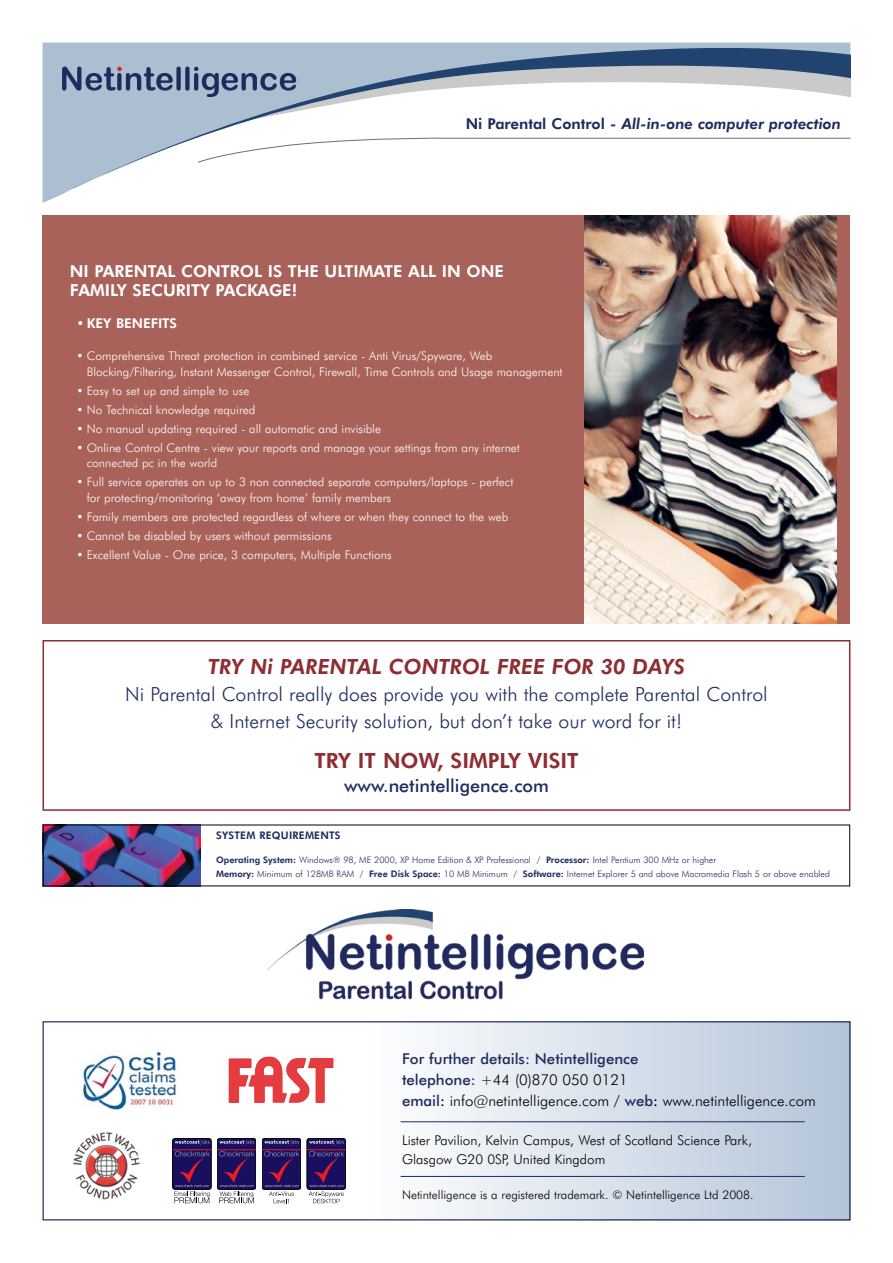
<style>
.page{position:relative;width:893px;height:1263px;background:#fff}
.page>*{position:absolute;margin:0;border:0;box-sizing:border-box;transform-origin:0 0}
.t1{font:italic 800 21px "Futura BT";color:#8e2d32}
.t2{font:800 21px "Futura BT";color:#8e2d32}
.t3{font:300 19.5px/26.7px "Futura BT";color:#1f2b5f;text-align:center}
.t4{font:500 18px "Futura BT";color:#1f2b5f}
.t5{font:800 16.5px/19.5px "Futura BT";color:#fff}
.t6{font:300 15px/21px "Futura BT";color:#000}
.t7{font:italic 800 15px "Futura BT";color:#1f2b5f}
.t8{font:300 13.5px/18.6px "Futura BT";color:#000}
.t9{font:800 13.5px "Futura BT";color:#fff}
.t10{font:300 12px/15.9px "Futura BT";color:#fff}
.t11{font:300 12px "Futura BT";color:#000}
.t12{font:800 10.5px "Futura BT";letter-spacing:.025em;color:#1f2b5f}
.t13{font:300 9px/13.5px "Futura BT";color:#1f2b5f}
.s1{font-style:normal}
.s2{font-weight:800}
.s3{font-weight:500;color:#1f2b5f}
.s4{font-weight:500}
</style>
<div class="page">
<div style="left:43px;top:43px;width:15px;height:160px;background:#acbfd0"></div>
<svg style="left:57px;top:43px;width:793px;height:153px"></svg>
<svg style="left:62px;top:60px;width:788px;height:63px"></svg>
<svg style="left:197px;top:137px;width:654px;height:26px"></svg>
<div style="left:43px;top:215px;width:807px;height:408px;background:#a8625a"></div>
<img style="left:584px;top:215px;width:253px;height:408px">
<div style="left:43px;top:640px;width:807px;height:171px;border:2px solid #8e2d32"></div>
<img style="left:45px;top:827px;width:156px;height:57px">
<img style="left:267px;top:910px;width:377px;height:90px">
<div style="left:365px;top:1021px;width:485px;height:199px;background:linear-gradient(to right,#fff,#b3c4d9)"></div>
<div style="left:43px;top:1021px;width:807px;height:199px;border:1px solid #1f2b5f"></div>
<img style="left:73px;top:1132px;width:67px;height:68px">
<img style="left:83px;top:1050px;width:93px;height:60px">
<img style="left:248px;top:1056px;width:52px;height:47px">
<svg style="left:173px;top:1138px;width:38px;height:51px"></svg>
<div style="left:173px;top:1138px;width:38px;height:51px;border:1px solid #000;border-radius:3px"></div>
<hr style="left:173px;top:1149px;width:38px;height:1px;background:#ed1c24">
<svg style="left:175px;top:1140px;width:35px;height:5px"></svg>
<svg style="left:174px;top:1151px;width:36px;height:52px"></svg>
<svg style="left:217px;top:1138px;width:39px;height:51px"></svg>
<div style="left:217px;top:1138px;width:39px;height:51px;border:1px solid #000;border-radius:3px"></div>
<hr style="left:217px;top:1149px;width:39px;height:1px;background:#ed1c24">
<svg style="left:220px;top:1140px;width:34px;height:5px"></svg>
<svg style="left:219px;top:1151px;width:35px;height:52px"></svg>
<svg style="left:262px;top:1138px;width:39px;height:51px"></svg>
<div style="left:262px;top:1138px;width:39px;height:51px;border:1px solid #000;border-radius:3px"></div>
<hr style="left:262px;top:1149px;width:39px;height:1px;background:#ed1c24">
<svg style="left:264px;top:1140px;width:35px;height:5px"></svg>
<svg style="left:264px;top:1151px;width:35px;height:52px"></svg>
<svg style="left:307px;top:1138px;width:39px;height:51px"></svg>
<div style="left:307px;top:1138px;width:39px;height:51px;border:1px solid #000;border-radius:3px"></div>
<hr style="left:307px;top:1149px;width:39px;height:1px;background:#ed1c24">
<svg style="left:309px;top:1140px;width:35px;height:5px"></svg>
<svg style="left:309px;top:1151px;width:35px;height:52px"></svg>
<hr style="left:401px;top:1121px;width:404px;height:1px;background:#1f2b5f">
<hr style="left:401px;top:1176px;width:404px;height:1px;background:#1f2b5f">
<p class="t7" style="left:466px;top:115px;width:377px"><span class="s1">Ni Parental Control -</span> All-in-one computer protection</p>
<h3 class="t5" style="left:70px;top:261px;width:433px">Ni Parental Control is th e ultimate ALL IN ONE<br>FAMILY Sec urity package!</h3>
<p class="t9" style="left:77px;top:315px;width:102px">• Key Ben efits</p>
<p class="t10" style="left:87px;top:348px;width:477px;text-indent:-10px">• Comprehensive Threat protection in combined service - Anti Virus/Spyware, Web<br>Blocking/Filtering, Instant Messenger Control, Firewall, Time Controls and Usage management</p>
<p class="t10" style="left:77px;top:382px;width:174px">• Easy to set up and simple to use</p>
<p class="t10" style="left:77px;top:401px;width:180px">• No Technical knowledge required</p>
<p class="t10" style="left:77px;top:420px;width:306px">• No manual updating required - all automatic and invisible</p>
<p class="t10" style="left:87px;top:439px;width:435px;text-indent:-10px">• Online Control Centre - view your reports and manage your settings from any internet connected pc in the world</p>
<p class="t10" style="left:87px;top:474px;width:428px;text-indent:-10px">• Full service operates on up to 3 non connected separate computers/laptops - perfect for protecting/monitoring ‘away from home’ family members</p>
<p class="t10" style="left:77px;top:509px;width:433px">• Family members are protected regardless of where or when they connect to the web</p>
<p class="t10" style="left:77px;top:528px;width:257px">• Cannot be disabled by users without permissions</p>
<p class="t10" style="left:77px;top:547px;width:317px">• Excellent Value - One price, 3 computers, Multiple Functions</p>
<h1 class="t1" style="left:208px;top:654px;width:478px">TRY Ni PARENTAL CONTROL FREE FOR 30 DAYS</h1>
<h2 class="t3" style="left:125px;top:681px;width:644px">Ni Parental Control really does provide you with the complete Parental Control &amp; Internet Security solution, but don’t take our word for it!</h2>
<h1 class="t2" style="left:314px;top:748px;width:14px">TRY</h1>
<h1 class="t2" style="left:358px;top:748px;width:221px">IT NOW, SIMPLY VISIT</h1>
<h3 class="t4" style="left:344px;top:774px;width:206px">www.netintelligence.com</h3>
<p class="t12" style="left:216px;top:829px;width:126px">System Requi rements</p>
<p class="t13" style="left:216px;top:853px;width:615px"><span class="s2">Operating System:</span> Windows® 98, ME 2000, XP Home Edition &amp; XP Professional / <span class="s2">Processor:</span> Intel Pentium 300 MHz or higher<br><span class="s2">Memory:</span> Minimum of 128MB RAM / <span class="s2">Free Disk Space:</span> 10 MB Minimum / <span class="s2">Software:</span> Internet Explorer 5 and above Macromedia Flash 5 or above enabled</p>
<p class="t6" style="left:402px;top:1048px;width:415px"><span class="s3">For further details: Netintelligence<br>telephone:</span> +44 (0)870 050 0121<br><span class="s3">email</span><span class="s4">:</span> info@netintelligence.com / <span class="s3">web</span><span class="s4">:</span> www.netintelligence.com</p>
<p class="t8" style="left:402px;top:1131px;width:351px">Lister Pavilion, Kelvin Campus, West of Scotland Science Park,<br>Glasgow G20 0SP, United Kingdom</p>
<p class="t11" style="left:402px;top:1187px;width:353px">Netintelligence is a registered trademark. © Netintelligence Ltd 2008.</p>
</div>
